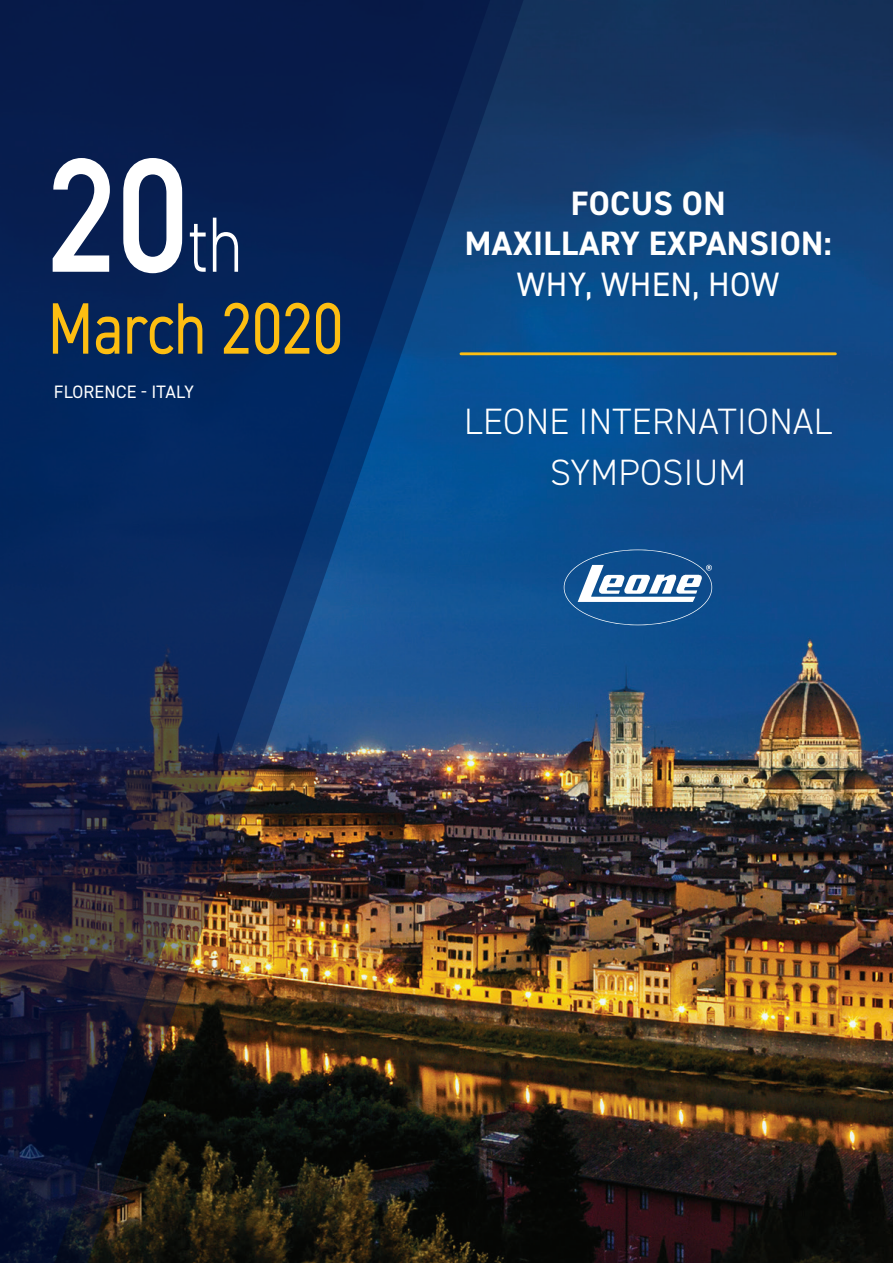
<style>
.page{position:relative;width:893px;height:1263px;background:#fff}
.page>*{position:absolute;margin:0;border:0;box-sizing:border-box;transform-origin:0 0}
.t1{font:600 162.75px "DIN2014";color:#fff;scale:.83 1}
.t2{font:73.05px "DIN2014";color:#fdbe12;scale:.83 1}
.t3{font:300 36.75px/51px "DIN2014";letter-spacing:.01em;color:#fff;text-align:center}
.t4{font:700 33.9px/40.7px "DIN2014";letter-spacing:.01em;color:#fff;text-align:center}
.t5{font:33.9px "DIN2014";letter-spacing:.01em;color:#fff}
.t6{font:18px "DIN2014";letter-spacing:.01em;color:#fff}
.s1{font-weight:300;font-size:78.45px}
</style>
<div class="page">
<img style="left:593px;top:0;width:300px;height:1263px">
<img style="left:0;top:0;width:593px;height:1263px">
<svg style="left:564px;top:549px;width:148px;height:76px"></svg>
<hr style="left:461px;top:352px;width:374px;height:3px;background:#fdbe12">
<h1 class="t1" style="left:47px;top:108px;width:238px">20<span class="s1">th</span></h1>
<h2 class="t2" style="left:48px;top:283px;width:358px">March 2020</h2>
<p class="t6" style="left:54px;top:380px;width:142px">FLORENCE - ITALY</p>
<p class="t4" style="left:465px;top:182px;width:369px">FOCUS ON<br>MAXILLARY EXPANSION:</p>
<p class="t5" style="left:517px;top:263px;width:264px">WHY, WHEN, HOW</p>
<p class="t3" style="left:464px;top:396px;width:369px">LEONE INTERNATIONAL<br>SYMPOSIUM</p>
</div>
